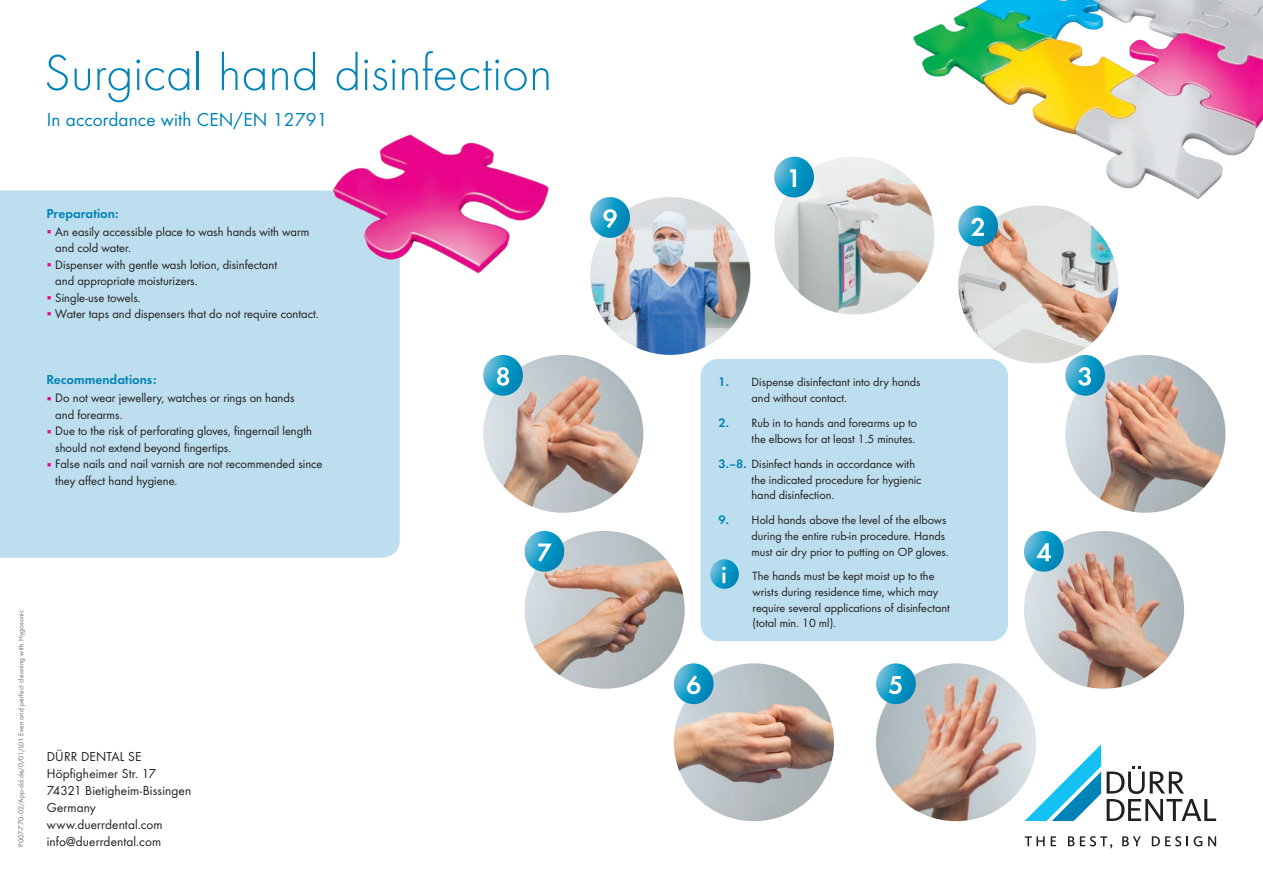
<style>
.page{position:relative;width:1263px;height:893px;background:#fff}
.page>*{position:absolute;margin:0;border:0;box-sizing:border-box;transform-origin:0 0}
.t1{font:300 52.5px "Futura";color:#0083b6}
.t2{font:19.5px "Futura Boo";letter-spacing:.01em;color:#0083b6}
.t3{font:13.5px/17.1px "Futura Boo";letter-spacing:.01em;color:#231f20}
.t4{font:13.5px "Futura Dem";color:#0083b6}
.t5{font:12.75px/16.5px "Futura Boo";color:#231f20}
.t6{font:12.3px/15.8px "Futura Boo";color:#231f20}
.t7{font:7.5px "Futura Boo";letter-spacing:.02em;color:#6c6d70}
.s1{font-size:11.55px;color:#ed028c}
.s2{font-family:"Futura Dem";font-size:12.75px;color:#0083b6}
</style>
<div class="page">
<img style="left:913px;top:0;width:350px;height:199px">
<div style="left:0;top:190px;width:400px;height:368px;background:#bcdeee"></div>
<img style="left:774px;top:157px;width:160px;height:157px">
<img style="left:958px;top:205px;width:160px;height:158px">
<img style="left:524px;top:531px;width:161px;height:158px">
<img style="left:483px;top:355px;width:160px;height:158px">
<img style="left:590px;top:197px;width:160px;height:158px">
<img style="left:1065px;top:355px;width:160px;height:158px">
<img style="left:876px;top:663px;width:160px;height:158px">
<img style="left:1024px;top:531px;width:160px;height:158px">
<img style="left:674px;top:663px;width:160px;height:158px">
<div style="left:701px;top:359px;width:307px;height:282px;background:#bcdeee;border-radius:18px"></div>
<img style="left:271px;top:134px;width:278px;height:198px">
<svg style="left:774px;top:157px;width:40px;height:40px"></svg>
<svg style="left:958px;top:205px;width:40px;height:41px"></svg>
<svg style="left:1065px;top:355px;width:40px;height:41px"></svg>
<svg style="left:1024px;top:531px;width:40px;height:41px"></svg>
<svg style="left:876px;top:663px;width:40px;height:41px"></svg>
<svg style="left:674px;top:663px;width:40px;height:41px"></svg>
<svg style="left:524px;top:531px;width:40px;height:41px"></svg>
<svg style="left:483px;top:355px;width:40px;height:41px"></svg>
<svg style="left:590px;top:197px;width:40px;height:41px"></svg>
<svg style="left:710px;top:559px;width:29px;height:30px"></svg>
<svg style="left:722px;top:567px;width:4px;height:16px"></svg>
<svg style="left:1025px;top:836px;width:20px;height:10px"></svg>
<svg style="left:1051px;top:836px;width:5px;height:10px"></svg>
<svg style="left:1068px;top:836px;width:6px;height:10px"></svg>
<svg style="left:1080px;top:836px;width:32px;height:12px"></svg>
<svg style="left:1122px;top:836px;width:19px;height:10px"></svg>
<svg style="left:1152px;top:836px;width:29px;height:10px"></svg>
<svg style="left:1194px;top:836px;width:8px;height:10px"></svg>
<svg style="left:1208px;top:836px;width:8px;height:10px"></svg>
<svg style="left:1107px;top:766px;width:109px;height:55px"></svg>
<svg style="left:1024px;top:744px;width:77px;height:77px"></svg>
<h1 class="t1" style="left:44px;top:39px;width:510px">Surgical hand disinfection</h1>
<h2 class="t2" style="left:47px;top:106px;width:282px">In accordance with CEN/EN 12791</h2>
<p class="t4" style="left:46px;top:203px;width:74px">Preparation:</p>
<p class="t5" style="left:55px;top:223px;width:256px;text-indent:-11px"><span class="s1">▪</span>An easily accessible place to wash hands with warm and cold water.</p>
<p class="t5" style="left:55px;top:256px;width:223px;text-indent:-11px"><span class="s1">▪</span>Dispenser with gentle wash lotion, disinfectant and appropriate moisturizers.</p>
<p class="t5" style="left:45px;top:288px;width:98px"><span class="s1">▪</span>Single-use towels.</p>
<p class="t5" style="left:45px;top:305px;width:276px"><span class="s1">▪</span>Water taps and dispensers that do not require contact.</p>
<p class="t4" style="left:46px;top:370px;width:112px">Recommendations:</p>
<p class="t5" style="left:55px;top:389px;width:241px;text-indent:-11px"><span class="s1">▪</span>Do not wear jewellery, watches or rings on hands and forearms.</p>
<p class="t5" style="left:55px;top:422px;width:258px;text-indent:-11px"><span class="s1">▪</span>Due to the risk of perforating gloves, fingernail length should not extend beyond fingertips.</p>
<p class="t5" style="left:55px;top:455px;width:269px;text-indent:-11px"><span class="s1">▪</span>False nails and nail varnish are not recommended since they affect hand hygiene.</p>
<p class="t7" style="left:16px;top:847px;width:239px;rotate:-90deg">P007-770-02/App-dd.de/0/01/L01 Even and perfect cleaning with Hygosonic</p>
<p class="t3" style="left:47px;top:747px;width:146px">DÜRR DENTAL SE<br>Höpfigheimer Str. 17<br>74321 Bietigheim-Bissingen<br>Germany www.duerrdental.com info@duerrdental.com</p>
<p class="t6" style="left:752px;top:374px;width:170px;text-indent:-33px"><span class="s2">1.</span> Dispense disinfectant into dry hands and without contact.</p>
<p class="t6" style="left:719px;top:414px;width:200px;text-align:right"><span class="s2">2.</span> Rub in to hands and forearms up to the elbows for at least 1.5 minutes.</p>
<p class="t6" style="left:752px;top:455px;width:171px;text-indent:-33px"><span class="s2">3.–8.</span> Disinfect hands in accordance with the indicated procedure for hygienic hand disinfection.</p>
<p class="t6" style="left:752px;top:512px;width:199px;text-indent:-33px"><span class="s2">9.</span> Hold hands above the level of the elbows during the entire rub-in procedure. Hands must air dry prior to putting on OP gloves.</p>
<p class="t6" style="left:753px;top:567px;width:199px">The hands must be kept moist up to the wrists during residence time, which may require several applications of disinfectant (total min. 10 ml).</p>
</div>
